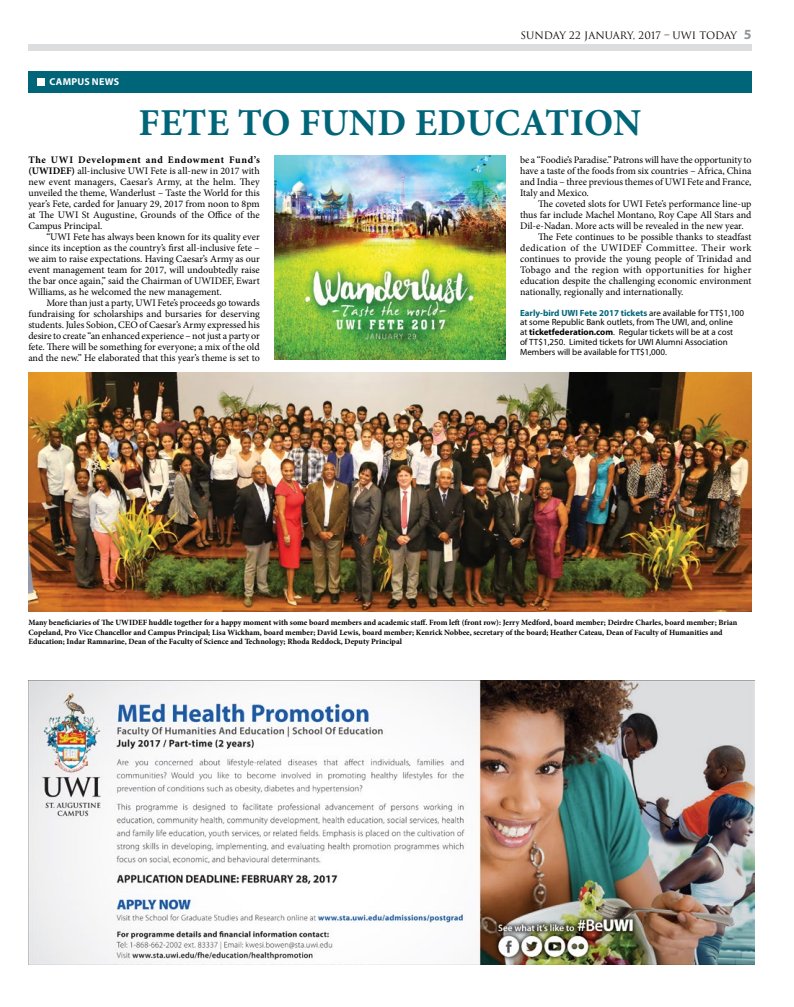
<style>
.page{position:relative;width:794px;height:1007px;background:#fff}
.page>*{position:absolute;margin:0;border:0;box-sizing:border-box;transform-origin:0 0}
.t1{font:700 38px "Minion Pro";letter-spacing:.01em;color:#006579}
.t2{font:10px/11px "Minion Pro";color:#000;text-align:justify}
.t3{font:10px "Minion Pro";letter-spacing:.03em;color:#000}
.t4{font:10px "Minion Pro";letter-spacing:.045em;color:#000}
.t5{font:10px "Trajan";color:#000}
.t6{font:700 10px "Myriad Pro";letter-spacing:.02em;color:#fff}
.t7{font:9px/9.9px "Myriad Pro";color:#000}
.t8{font:700 8px/9.6px "Minion Pro";color:#000}
.s1{font-family:"Myriad Pro";font-weight:700;font-size:14px;color:#939598}
.s2{font-weight:700}
.s3{font-weight:700;color:#006579}
</style>
<div class="page">
<div style="left:28px;top:44px;width:723px;height:7px;background:#dcddde"></div>
<div style="left:28px;top:71px;width:723px;height:21px;background:#006579"></div>
<div style="left:37px;top:78px;width:8px;height:8px;background:#fff"></div>
<img style="left:274px;top:155px;width:231px;height:205px">
<img style="left:28px;top:373px;width:723px;height:238px">
<img style="left:28px;top:680px;width:726px;height:284px">
<p class="t6" style="left:50px;top:75px;width:71px">CAMPUS NEWS</p>
<p class="t5" style="left:520px;top:29px;width:233px">SUNDAY 22 JANUARY, 2017 – UWI TODAY <span class="s1">5</span></p>
<h1 class="t1" style="left:139px;top:96px;width:504px">FETE TO FUND EDUCATION</h1>
<p class="t2" style="left:28px;top:154px;width:233px"><span class="s2">The UWI Development and Endowment Fund’s (UWIDEF)</span> all-inclusive UWI Fete is all-new in 2017 with new event managers, Caesar’s Army, at the helm. They unveiled the theme, Wanderlust – Taste the World for this year’s Fete, carded for January 29, 2017 from noon to 8pm at The UWI St Augustine, Grounds of the Office of the Campus Principal.</p>
<p class="t2" style="left:28px;top:231px;width:233px;text-indent:18px">“UWI Fete has always been known for its quality ever since its inception as the country’s first all-inclusive fete – we aim to raise expectations. Having Caesar’s Army as our event management team for 2017, will undoubtedly raise the bar once again,” said the Chairman of UWIDEF, Ewart Williams, as he welcomed the new management.</p>
<p class="t2" style="left:28px;top:297px;width:233px;text-indent:18px">More than just a party, UWI Fete’s proceeds go towards fundraising for scholarships and bursaries for deserving students. Jules Sobion, CEO of Caesar’s Army expressed his desire to create “an enhanced experience – not just a party or fete. There will be something for everyone; a mix of the old and the new.” He elaborated that this year’s theme is set to</p>
<p class="t2" style="left:520px;top:154px;width:233px">be a “Foodie’s Paradise.” Patrons will have the opportunity to have a taste of the foods from six countries – Africa, China and India – three previous themes of UWI Fete and France, Italy and Mexico.</p>
<p class="t2" style="left:538px;top:198px;width:215px">The coveted slots for UWI Fete’s performance line-up</p>
<p class="t2" style="left:520px;top:209px;width:233px">thus far include Machel Montano, Roy Cape All Stars and</p>
<p class="t2" style="left:520px;top:220px;width:225px">Dil-e-Nadan. More acts will be revealed in the new year.</p>
<p class="t2" style="left:538px;top:231px;width:215px">The Fete continues to be possible thanks to steadfast</p>
<p class="t4" style="left:520px;top:241px;width:233px">dedication of the UWIDEF Committee. Their work</p>
<p class="t2" style="left:520px;top:253px;width:233px">continues to provide the young people of Trinidad and</p>
<p class="t3" style="left:520px;top:263px;width:233px">Tobago and the region with opportunities for higher</p>
<p class="t2" style="left:520px;top:275px;width:233px">education despite the challenging economic environment</p>
<p class="t2" style="left:520px;top:286px;width:165px">nationally, regionally and internationally.</p>
<p class="t7" style="left:520px;top:307px;width:226px"><span class="s3">Early-bird UWI Fete 2017 tickets</span> are available for TT$1,100 at some Republic Bank outlets, from The UWI, and, online<br>at <span class="s2">ticketfederation.com</span>. Regular tickets will be at a cost<br>of TT$1,250. Limited tickets for UWI Alumni Association Members will be available for TT$1,000.</p>
<p class="t8" style="left:28px;top:617px;width:710px">Many beneficiaries of The UWIDEF huddle together for a happy moment with some board members and academic staff. From left (front row): Jerry Medford, board member; Deirdre Charles, board member; Brian<br>Copeland, Pro Vice Chancellor and Campus Principal; Lisa Wickham, board member; David Lewis, board member; Kenrick Nobbee, secretary of the board; Heather Cateau, Dean of Faculty of Humanities and<br>Education; Indar Ramnarine, Dean of the Faculty of Science and Technology; Rhoda Reddock, Deputy Principal</p>
</div>
